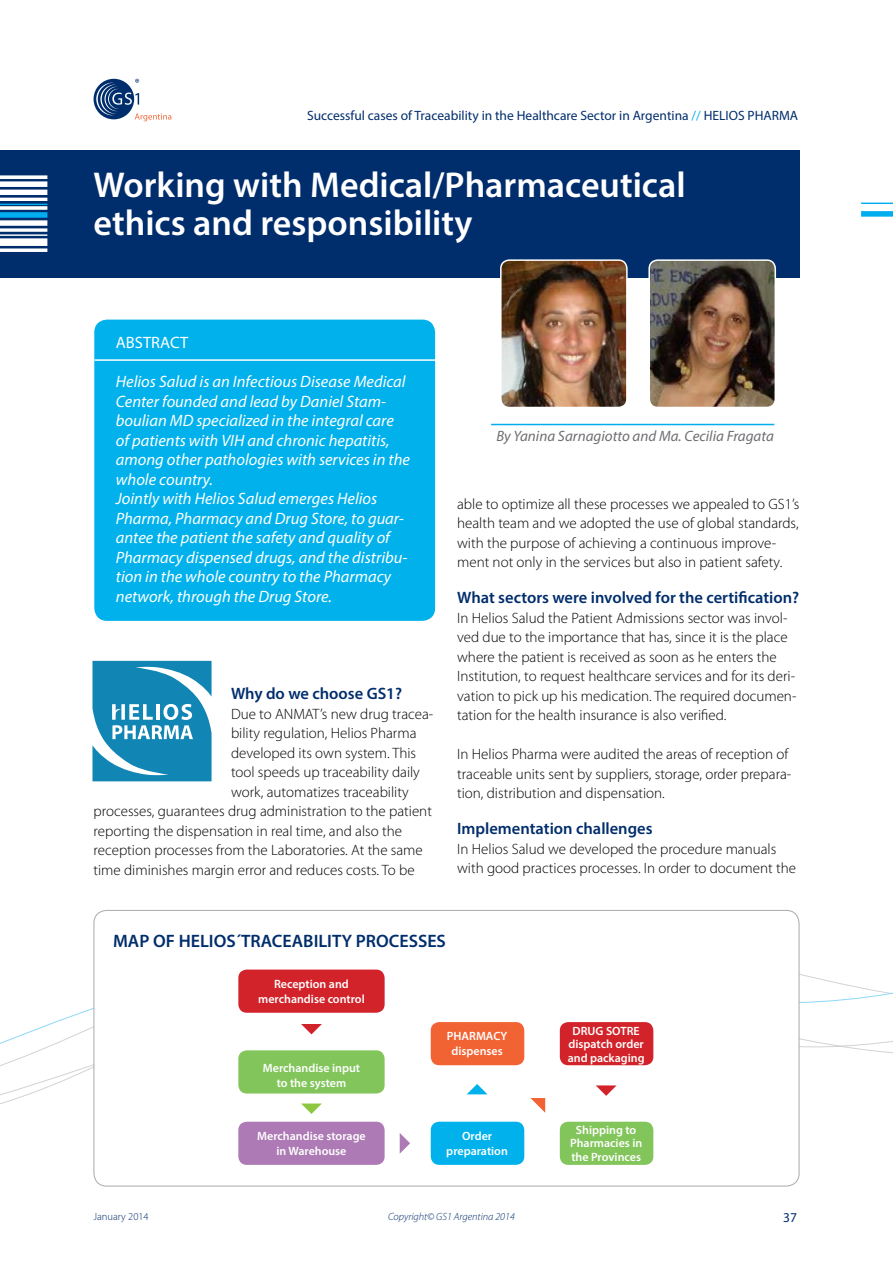
<style>
.page{position:relative;width:893px;height:1263px;background:#fff}
.page>*{position:absolute;margin:0;border:0;box-sizing:border-box;transform-origin:0 0}
.t1{font:600 36px/37.5px "Myriad Pro";color:#fff}
.t2{font:600 18px "Myriad Pro";color:#002d6c}
.t3{font:italic 16.5px/19.5px "Myriad Pro";color:#fff}
.t4{font:600 16.5px "Myriad Pro";color:#002d6c}
.t5{font:16.5px "Myriad Pro";color:#fff}
.t6{font:300 15px/19.5px "Myriad Pro";color:#000}
.t7{font:italic 15px "Myriad Pro";color:#6d6e71}
.t8{font:13.5px "Myriad Pro";color:#002d6c}
.t9{font:600 12px/15px "Myriad Pro";color:#fff;text-align:center}
.t10{font:italic 300 10.5px "Myriad Pro";color:#002d6c}
.t11{font:300 10.5px "Myriad Pro";color:#002d6c}
.s1{color:#00b1ec}
</style>
<div class="page">
<svg style="left:0;top:931px;width:893px;height:215px"></svg>
<div style="left:94px;top:79px;width:40px;height:40px;background:#002d6c;border-radius:50%"></div>
<svg style="left:96px;top:79px;width:75px;height:42px"></svg>
<svg style="left:861px;top:202px;width:32px;height:15px"></svg>
<div style="left:0;top:150px;width:799px;height:127px;background:#002d6c"></div>
<svg style="left:0;top:175px;width:47px;height:77px"></svg>
<div style="left:94px;top:910px;width:705px;height:276px;background:#fff;border-radius:13px"></div>
<img style="left:503px;top:262px;width:122px;height:143px">
<div style="left:500px;top:259px;width:128px;height:149px;border:2px solid #fff;border-radius:9px"></div>
<div style="left:94px;top:320px;width:341px;height:301px;background:#00b1ec;border-radius:13px"></div>
<hr style="left:95px;top:359px;width:343px;height:2px;background:#fff">
<hr style="left:491px;top:424px;width:283px;height:1px;background:#00aeef">
<img style="left:651px;top:262px;width:124px;height:143px">
<div style="left:648px;top:259px;width:128px;height:149px;border:2px solid #fff;border-radius:9px"></div>
<svg style="left:92px;top:661px;width:120px;height:120px"></svg>
<div style="left:238px;top:969px;width:147px;height:44px;background:#d2232a;border-radius:9px"></div>
<div style="left:431px;top:1022px;width:93px;height:43px;background:#f26334;border-radius:9px"></div>
<div style="left:431px;top:1122px;width:93px;height:43px;background:#00b1ec;border-radius:9px"></div>
<div style="left:238px;top:1050px;width:147px;height:43px;background:#82c55b;border-radius:9px"></div>
<div style="left:238px;top:1122px;width:147px;height:43px;background:#ad7ab5;border-radius:9px"></div>
<div style="left:560px;top:1022px;width:93px;height:43px;background:#d2232a;border-radius:9px"></div>
<div style="left:560px;top:1122px;width:93px;height:43px;background:#82c55b;border-radius:9px"></div>
<svg style="left:301px;top:1024px;width:21px;height:10px"></svg>
<svg style="left:596px;top:1085px;width:21px;height:11px"></svg>
<svg style="left:400px;top:1133px;width:10px;height:21px"></svg>
<svg style="left:467px;top:1084px;width:20px;height:10px"></svg>
<svg style="left:530px;top:1098px;width:15px;height:15px"></svg>
<svg style="left:301px;top:1103px;width:21px;height:11px"></svg>
<p class="t8" style="left:307px;top:108px;width:492px">Successful cases of Traceability in the Healthcare Sector in Argentina <span class="s1">//</span> HELIOS PHARMA</p>
<h1 class="t1" style="left:94px;top:165px;width:594px">Working with Medical/Pharmaceutical ethics and responsibility</h1>
<p class="t5" style="left:116px;top:333px;width:74px">ABSTRACT</p>
<p class="t3" style="left:116px;top:372px;width:296px">Helios Salud is an Infectious Disease Medical Center founded and lead by Daniel Stam&shy;boulian MD specialized in the integral care of patients with VIH and chronic hepatitis, among other pathologies with services in the whole country.<br>Jointly with Helios Salud emerges Helios Pharma, Pharmacy and Drug Store, to guar&shy;antee the patient the safety and quality of Pharmacy dispensed drugs, and the distribu&shy;tion in the whole country to the Pharmacy network, through the Drug Store.</p>
<p class="t4" style="left:231px;top:683px;width:173px">Why do we choose GS1?</p>
<p class="t6" style="left:231px;top:704px;width:204px">Due to ANMAT’s new drug tracea-</p>
<p class="t6" style="left:231px;top:724px;width:187px">bility regulation, Helios Pharma</p>
<p class="t6" style="left:231px;top:743px;width:187px">developed its own system. This</p>
<p class="t6" style="left:231px;top:763px;width:190px">tool speeds up traceability daily</p>
<p class="t6" style="left:231px;top:782px;width:179px">work, automatizes traceability</p>
<p class="t6" style="left:94px;top:802px;width:340px">processes, guarantees drug administration to the patient</p>
<p class="t6" style="left:94px;top:821px;width:310px">reporting the dispensation in real time, and also the</p>
<p class="t6" style="left:94px;top:841px;width:331px">reception processes from the Laboratories. At the same</p>
<p class="t6" style="left:94px;top:860px;width:323px">time diminishes margin error and reduces costs. To be</p>
<p class="t7" style="left:496px;top:427px;width:279px">By Yanina Sarnagiotto and Ma. Cecilia Fragata</p>
<p class="t6" style="left:457px;top:494px;width:344px">able to optimize all these processes we appealed to GS1’s health team and we adopted the use of global standards, with the purpose of achieving a continuous improve&shy;ment not only in the services but also in patient safety.</p>
<p class="t4" style="left:457px;top:587px;width:344px">What sectors were involved for the certification?</p>
<p class="t6" style="left:457px;top:608px;width:341px">In Helios Salud the Patient Admissions sector was invol&shy;ved due to the importance that has, since it is the place where the patient is received as soon as he enters the Institution, to request healthcare services and for its deri&shy;vation to pick up his medication. The required documen&shy;tation for the health insurance is also verified.</p>
<p class="t6" style="left:457px;top:745px;width:336px">In Helios Pharma were audited the areas of reception of traceable units sent by suppliers, storage, order prepara&shy;tion, distribution and dispensation.</p>
<p class="t4" style="left:457px;top:818px;width:197px">Implementation challenges</p>
<p class="t6" style="left:457px;top:839px;width:340px">In Helios Salud we developed the procedure manuals with good practices processes. In order to document the</p>
<p class="t2" style="left:113px;top:929px;width:334px">MAP OF HELIOS´TRACEABILITY PROCESSES</p>
<p class="t9" style="left:258px;top:976px;width:108px">Reception and merchandise control</p>
<p class="t9" style="left:263px;top:1060px;width:99px">Merchandise input to the system</p>
<p class="t9" style="left:257px;top:1128px;width:110px">Merchandise storage in Warehouse</p>
<p class="t9" style="left:447px;top:1028px;width:62px">PHARMACY dispenses</p>
<p class="t9" style="left:446px;top:1128px;width:63px">Order preparation</p>
<p class="t9" style="left:568px;top:1023px;width:78px;line-height:13.5px">DRUG SOTRE dispatch order and packaging</p>
<p class="t9" style="left:570px;top:1123px;width:74px;line-height:13.5px">Shipping to<br>Pharmacies in the Provinces</p>
<p class="t11" style="left:94px;top:1210px;width:57px">January 2014</p>
<p class="t10" style="left:388px;top:1210px;width:128px">Copyright© GS1 Argentina 2014</p>
<p class="t8" style="left:783px;top:1209px;width:15px">37</p>
</div>
